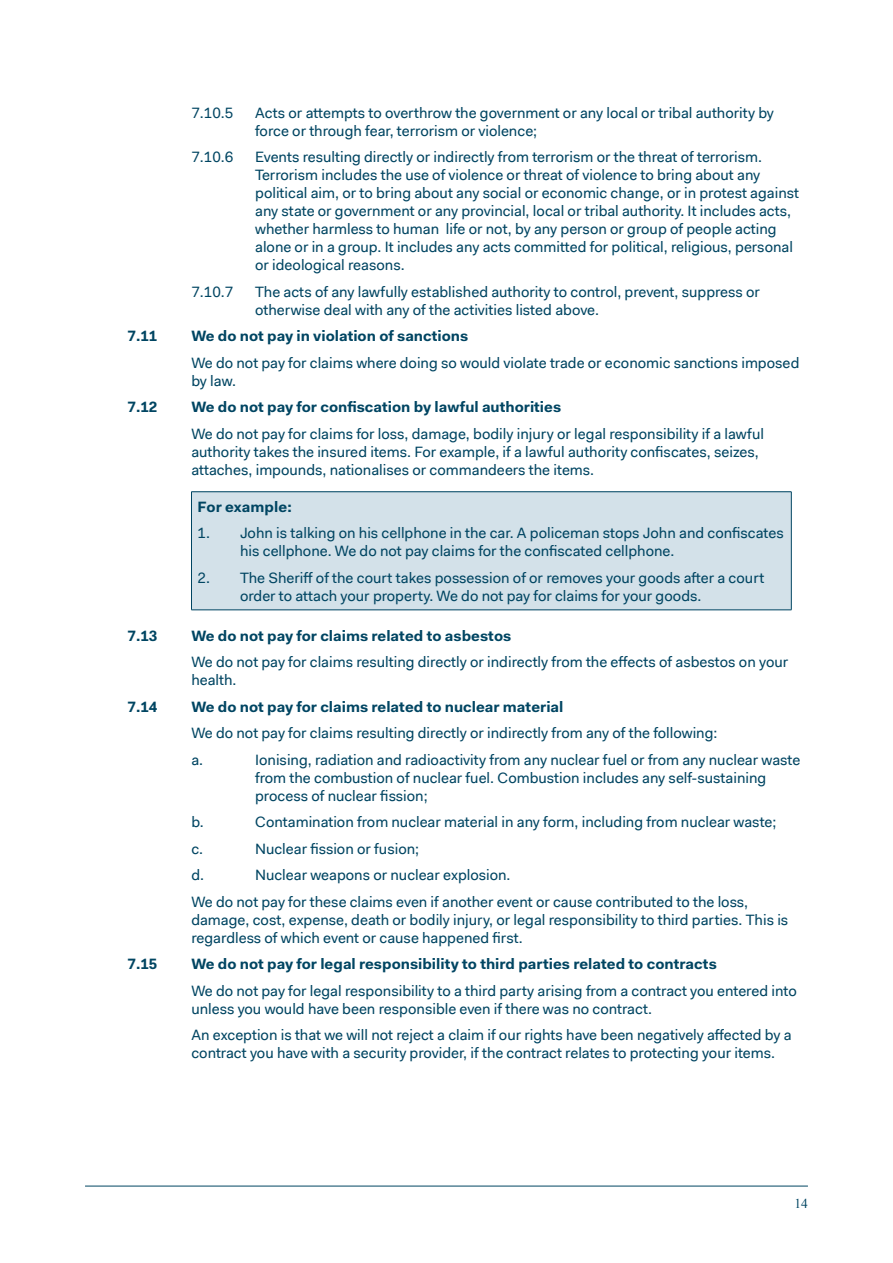
<style>
.page{position:relative;width:893px;height:1263px;background:#fff}
.page>*{position:absolute;margin:0;border:0;box-sizing:border-box;transform-origin:0 0}
.t1{font:15px/18px "Fakt Pro";color:#004562}
.t2{font:700 15px "Fakt Pro";color:#004562}
.t3{font:13.5px "Times New Roman";color:#004562}
</style>
<div class="page">
<hr style="left:85px;top:1186px;width:723px;height:1px;background:#004562">
<div style="left:191px;top:492px;width:600px;height:118px;background:#d3e1e9"></div>
<hr style="left:191px;top:491px;width:600px;height:1px;background:#004562">
<hr style="left:191px;top:492px;width:1px;height:118px;background:#004562">
<hr style="left:791px;top:492px;width:1px;height:118px;background:#004562">
<hr style="left:191px;top:610px;width:600px;height:1px;background:#004562">
<p class="t1" style="left:191px;top:103px;width:44px">7.10.5</p>
<p class="t1" style="left:255px;top:103px;width:520px">Acts or attempts to overthrow the government or any local or tribal authority by force or through fear, terrorism or violence;</p>
<p class="t1" style="left:191px;top:148px;width:44px">7.10.6</p>
<p class="t1" style="left:255px;top:148px;width:545px">Events resulting directly or indirectly from terrorism or the threat of terrorism.<br>Terrorism includes the use of violence or threat of violence to bring about any political aim, or to bring about any social or economic change, or in protest against any state or government or any provincial, local or tribal authority. It includes acts, whether harmless to human life or not, by any person or group of people acting alone or in a group. It includes any acts committed for political, religious, personal or ideological reasons.</p>
<p class="t1" style="left:191px;top:282px;width:44px">7.10.7</p>
<p class="t1" style="left:255px;top:282px;width:506px">The acts of any lawfully established authority to control, prevent, suppress or otherwise deal with any of the activities listed above.</p>
<p class="t2" style="left:128px;top:326px;width:31px">7.11</p>
<p class="t2" style="left:191px;top:326px;width:278px">We do not pay in violation of sanctions</p>
<p class="t1" style="left:191px;top:353px;width:610px">We do not pay for claims where doing so would violate trade or economic sanctions imposed by law.</p>
<p class="t2" style="left:128px;top:397px;width:31px">7.12</p>
<p class="t2" style="left:191px;top:397px;width:371px">We do not pay for confiscation by lawful authorities</p>
<p class="t1" style="left:191px;top:424px;width:574px">We do not pay for claims for loss, damage, bodily injury or legal responsibility if a lawful authority takes the insured items. For example, if a lawful authority confiscates, seizes, attaches, impounds, nationalises or commandeers the items.</p>
<p class="t2" style="left:197px;top:497px;width:96px">For example:</p>
<p class="t1" style="left:240px;top:524px;width:545px;text-indent:-43px">1. John is talking on his cellphone in the car. A policeman stops John and confiscates his cellphone. We do not pay claims for the confiscated cellphone.</p>
<p class="t1" style="left:240px;top:569px;width:526px;text-indent:-43px">2. The Sheriff of the court takes possession of or removes your goods after a court order to attach your property. We do not pay for claims for your goods.</p>
<p class="t2" style="left:128px;top:626px;width:31px">7.13</p>
<p class="t2" style="left:191px;top:626px;width:322px">We do not pay for claims related to asbestos</p>
<p class="t1" style="left:191px;top:653px;width:598px">We do not pay for claims resulting directly or indirectly from the effects of asbestos on your health.</p>
<p class="t2" style="left:128px;top:697px;width:31px">7.14</p>
<p class="t2" style="left:191px;top:697px;width:374px">We do not pay for claims related to nuclear material</p>
<p class="t1" style="left:191px;top:720px;width:528px;line-height:26.5px">We do not pay for claims resulting directly or indirectly from any of the following: a.</p>
<p class="t1" style="left:255px;top:750px;width:547px">Ionising, radiation and radioactivity from any nuclear fuel or from any nuclear waste from the combustion of nuclear fuel. Combustion includes any self-sustaining process of nuclear fission;</p>
<p class="t1" style="left:191px;top:813px;width:14px">b.</p>
<p class="t1" style="left:255px;top:813px;width:523px">Contamination from nuclear material in any form, including from nuclear waste;</p>
<p class="t1" style="left:191px;top:839px;width:13px">c.</p>
<p class="t1" style="left:255px;top:839px;width:166px">Nuclear fission or fusion;</p>
<p class="t1" style="left:191px;top:866px;width:14px">d.</p>
<p class="t1" style="left:191px;top:862px;width:558px;line-height:26.5px;text-indent:64px">Nuclear weapons or nuclear explosion.<br>We do not pay for these claims even if another event or cause contributed to the loss,</p>
<p class="t1" style="left:191px;top:910px;width:598px">damage, cost, expense, death or bodily injury, or legal responsibility to third parties. This is regardless of which event or cause happened first.</p>
<p class="t2" style="left:128px;top:954px;width:31px">7.15</p>
<p class="t2" style="left:191px;top:954px;width:527px">We do not pay for legal responsibility to third parties related to contracts</p>
<p class="t1" style="left:191px;top:982px;width:607px">We do not pay for legal responsibility to a third party arising from a contract you entered into unless you would have been responsible even if there was no contract.</p>
<p class="t1" style="left:191px;top:1026px;width:602px">An exception is that we will not reject a claim if our rights have been negatively affected by a contract you have with a security provider, if the contract relates to protecting your items.</p>
<p class="t3" style="left:794px;top:1194px;width:15px">14</p>
</div>
